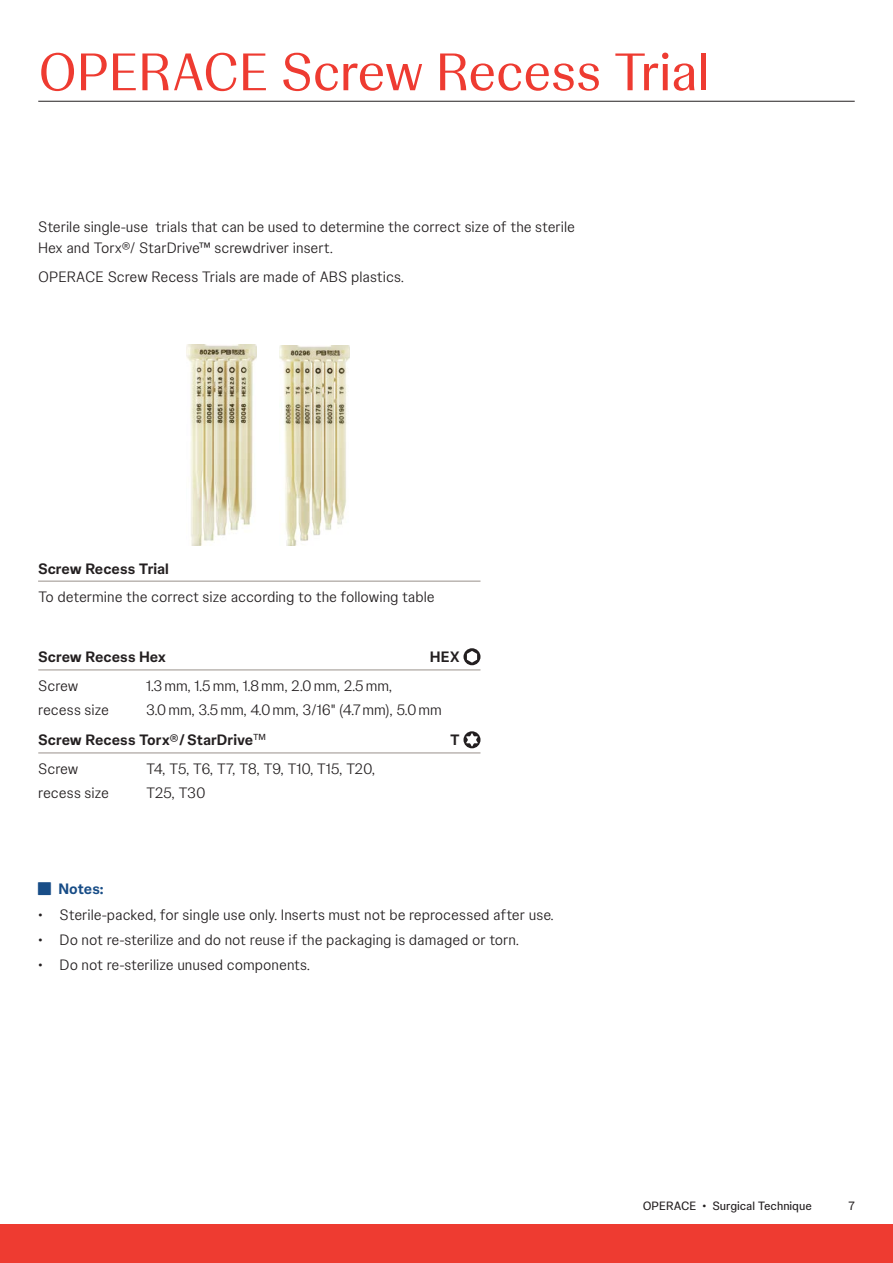
<style>
.page{position:relative;width:893px;height:1263px;background:#fff}
.page>*{position:absolute;margin:0;border:0;box-sizing:border-box;transform-origin:0 0}
.Headline{font:52.5px "Johnson Display";color:#ee3b31}
.Body_Copy{font:300 15px/21px "Johnson Text";color:#231f20}
.Instruments_Body{font:300 15px "Johnson Text";color:#231f20}
.Instrument_Title{font:700 15px "Johnson Text";color:#231f20}
.Instruments_Body-2{font:300 15px "Johnson Text";letter-spacing:-.035em;color:#231f20}
.t1{font:700 15px "Johnson Text";letter-spacing:-.005em;color:#184d87}
.t2{font:12px "Johnson Text";color:#231f20}
.s1{font-weight:400}
</style>
<div class="page">
<img style="left:279px;top:345px;width:70px;height:201px">
<img style="left:186px;top:345px;width:70px;height:200px">
<hr style="left:38px;top:581px;width:442px;height:1px;background:#99918b">
<hr style="left:38px;top:669px;width:442px;height:1px;background:#99918b">
<hr style="left:38px;top:752px;width:442px;height:1px;background:#99918b">
<svg style="left:463px;top:648px;width:17px;height:17px"></svg>
<svg style="left:467px;top:651px;width:10px;height:12px"></svg>
<svg style="left:463px;top:731px;width:17px;height:17px"></svg>
<svg style="left:466px;top:733px;width:12px;height:13px"></svg>
<hr style="left:38px;top:101px;width:817px;height:1px;background:#231f20">
<div style="left:0;top:1225px;width:893px;height:38px;background:#ee3b31"></div>
<p class="Headline" style="left:38px;top:33px;width:672px">OPERACE Screw Recess Trial</p>
<p class="Body_Copy" style="left:38px;top:215px;width:538px">Sterile single-use trials that can be used to determine the correct size of the sterile<br>Hex and Torx®/ StarDrive™ screwdriver insert.</p>
<p class="Body_Copy" style="left:38px;top:266px;width:367px">OPERACE Screw Recess Trials are made of ABS plastics.</p>
<p class="Instrument_Title" style="left:38px;top:556px;width:132px">Screw Recess Trial</p>
<p class="Instruments_Body" style="left:38px;top:586px;width:398px">To determine the correct size according to the following table</p>
<p class="Instrument_Title" style="left:38px;top:645px;width:129px">Screw Recess Hex</p>
<p class="Instrument_Title" style="left:430px;top:645px;width:31px">HEX</p>
<p class="Instruments_Body" style="left:38px;top:674px;width:42px">Screw</p>
<p class="Instruments_Body" style="left:146px;top:674px;width:247px">1.3mm, 1.5mm, 1.8mm, 2.0mm, 2.5mm,</p>
<p class="Instruments_Body" style="left:38px;top:698px;width:72px">recess size</p>
<p class="Instruments_Body" style="left:146px;top:698px;width:297px">3.0mm, 3.5mm, 4.0mm, 3/16" (4.7mm), 5.0mm</p>
<p class="Instrument_Title" style="left:38px;top:728px;width:229px">Screw Recess Torx<span class="s1">®</span>/StarDrive<sup>TM</sup></p>
<p class="Instrument_Title" style="left:450px;top:728px;width:11px">T</p>
<p class="Instruments_Body" style="left:38px;top:757px;width:42px">Screw</p>
<p class="Instruments_Body-2" style="left:146px;top:757px;width:230px">T4, T5, T6, T7, T8, T9, T10, T15, T20,</p>
<p class="Instruments_Body" style="left:38px;top:781px;width:72px">recess size</p>
<p class="Instruments_Body" style="left:146px;top:781px;width:61px">T25, T30</p>
<p class="t1" style="left:59px;top:877px;width:47px">Notes:</p>
<p class="Body_Copy" style="left:38px;top:903px;width:517px">• Sterile-packed, for single use only. Inserts must not be reprocessed after use.</p>
<p class="Body_Copy" style="left:38px;top:928px;width:482px">• Do not re-sterilize and do not reuse if the packaging is damaged or torn.</p>
<p class="Body_Copy" style="left:38px;top:953px;width:273px">• Do not re-sterilize unused components.</p>
<p class="t2" style="left:643px;top:1197px;width:171px">OPERACE • Surgical Technique</p>
<p class="t2" style="left:848px;top:1197px;width:8px">7</p>
</div>
